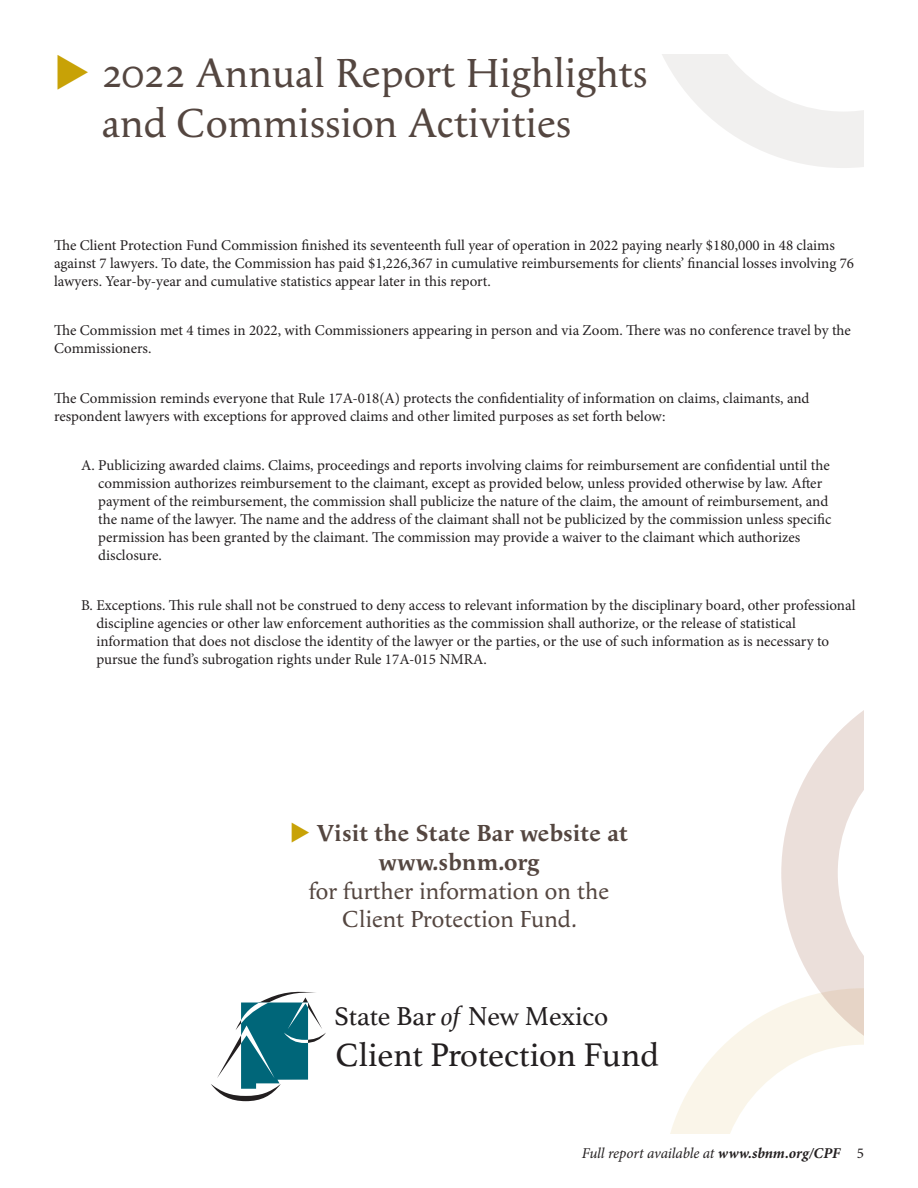
<style>
.page{position:relative;width:918px;height:1188px;background:#fff}
.page>*{position:absolute;margin:0;border:0;box-sizing:border-box;transform-origin:0 0}
.t1{font:42px/50.4px "Apolline Std";color:#544640}
.t2{font:34.35px "Athelas";color:#231f20}
.t3{font:27.3px "Athelas";letter-spacing:-.01em;color:#231f20}
.t4{font:24px/28.8px "Apolline Std";color:#544640;text-align:center}
.t5{font:700 24px/28.8px "Apolline Std";color:#544640;text-align:center}
.t6{font:15px/18px "Minion Pro";color:#231f20}
.t7{font:italic 15px "Minion Pro";letter-spacing:-.005em;color:#231f20}
.s1{color:#c8a206}
.s2{font-style:italic}
.s3{font-weight:700}
.s4{font-style:normal}
</style>
<div class="page">
<svg style="left:211px;top:991px;width:115px;height:110px"></svg>
<svg style="left:662px;top:54px;width:202px;height:114px"></svg>
<svg style="left:670px;top:710px;width:194px;height:424px"></svg>
<h1 class="t1" style="left:101px;top:49px;width:548px;text-indent:-47px"><span class="s1">◆</span> 2022 Annual Report Highlights and Commission Activities</h1>
<p class="t6" style="left:54px;top:236px;width:802px">The Client Protection Fund Commission finished its seventeenth full year of operation in 2022 paying nearly $180,000 in 48 claims against 7 lawyers. To date, the Commission has paid $1,226,367 in cumulative reimbursements for clients’ financial losses involving 76 lawyers. Year-by-year and cumulative statistics appear later in this report.</p>
<p class="t6" style="left:54px;top:321px;width:798px">The Commission met 4 times in 2022, with Commissioners appearing in person and via Zoom. There was no conference travel by the<br>Commissioners.</p>
<p class="t6" style="left:54px;top:389px;width:757px">The Commission reminds everyone that Rule 17A-018(A) protects the confidentiality of information on claims, claimants, and respondent lawyers with exceptions for approved claims and other limited purposes as set forth below:</p>
<p class="t6" style="left:98px;top:456px;width:735px;text-indent:-17px">A. Publicizing awarded claims. Claims, proceedings and reports involving claims for reimbursement are confidential until the commission authorizes reimbursement to the claimant, except as provided below, unless provided otherwise by law. After payment of the reimbursement, the commission shall publicize the nature of the claim, the amount of reimbursement, and the name of the lawyer. The name and the address of the claimant shall not be publicized by the commission unless specific permission has been granted by the claimant. The commission may provide a waiver to the claimant which authorizes disclosure.</p>
<p class="t6" style="left:96px;top:596px;width:761px;text-indent:-15px">B. Exceptions. This rule shall not be construed to deny access to relevant information by the disciplinary board, other professional discipline agencies or other law enforcement authorities as the commission shall authorize, or the release of statistical information that does not disclose the identity of the lawyer or the parties, or the use of such information as is necessary to pursue the fund’s subrogation rights under Rule 17A-015 NMRA.</p>
<h3 class="t5" style="left:290px;top:820px;width:340px"><span class="s1">◆</span> Visit the State Bar website at www.sbnm.org</h3>
<h3 class="t4" style="left:309px;top:877px;width:302px">for further information on the<br>Client Protection Fund.</h3>
<h3 class="t3" style="left:334px;top:994px;width:276px">State Bar <span class="s2">of</span> New Mexico</h3>
<h2 class="t2" style="left:335px;top:1027px;width:325px">Client Protection Fund</h2>
<p class="t7" style="left:582px;top:1143px;width:284px">Full report available at <span class="s3">www.sbnm.org/CPF</span> <span class="s4">5</span></p>
</div>
